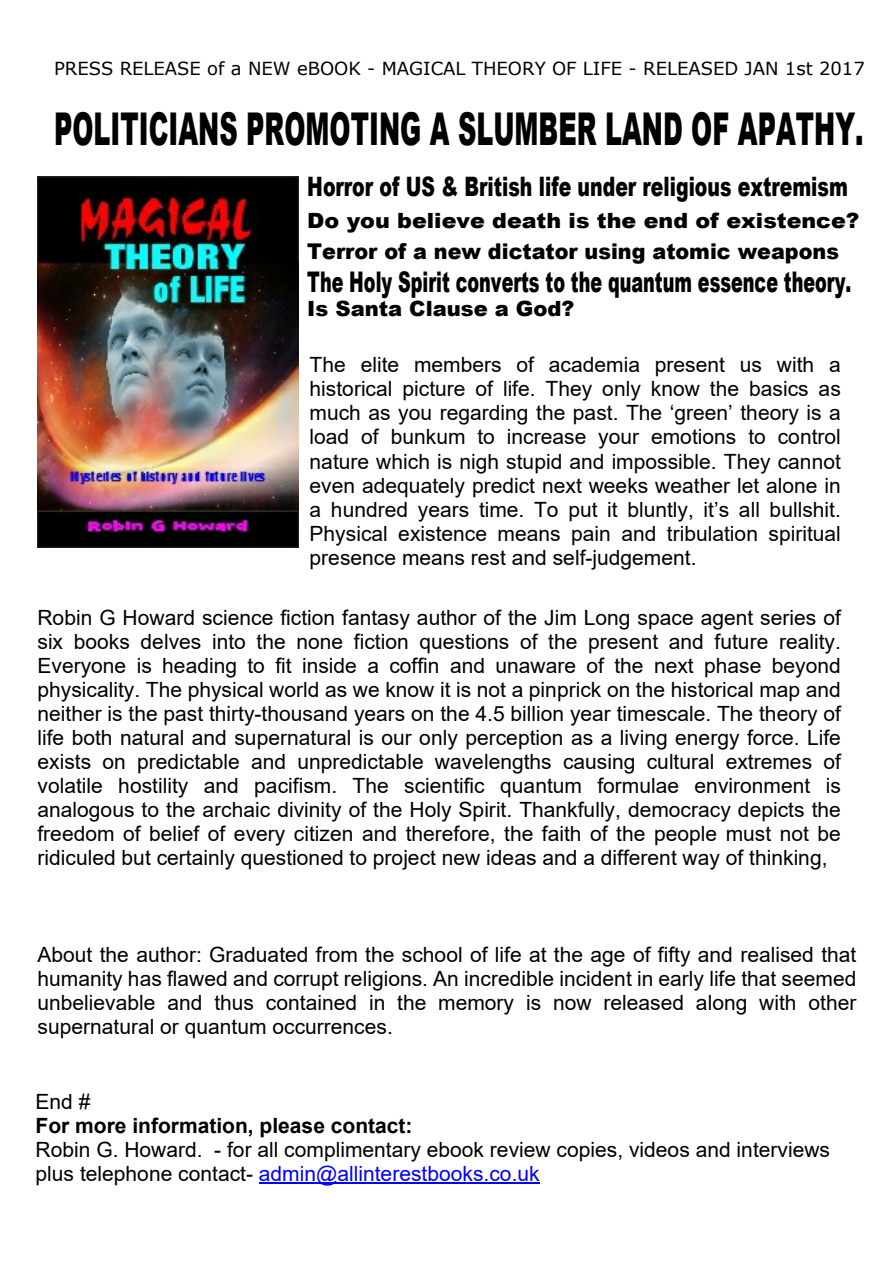
<style>
.page{position:relative;width:893px;height:1263px;background:#fff}
.page>*{position:absolute;margin:0;border:0;box-sizing:border-box;transform-origin:0 0}
.t1{font:900 45.15px "Arial";color:#000;scale:.56 1}
.t2{font:900 28.5px "Arial";color:#000;scale:.62 1}
.t3{font:900 26.85px "Arial";color:#000;scale:.7 1}
.t4{font:900 21.75px "Arial";color:#000;scale:.96 1}
.t5{font:21px/24.2px "Arial";color:#000;text-align:justify}
.t6{font:900 21px "Arial";color:#000;scale:1.06 1}
.t7{font:700 21px "Arial";color:#000}
.t8{font:900 21px "Arial";color:#000}
.t9{font:18px "Verdana";color:#000}
.s1{color:#00f}
</style>
<div class="page">
<img style="left:37px;top:176px;width:262px;height:371px">
<hr style="left:259px;top:1182px;width:281px;height:2px;background:#00f">
<p class="t9" style="left:54px;top:61px;width:812px">PRESS RELEASE of a NEW eBOOK - MAGICAL THEORY OF LIFE - RELEASED JAN 1st 2017</p>
<h1 class="t1" style="left:54px;top:112px;width:1447px">POLITICIANS PROMOTING A SLUMBER LAND OF APATHY.</h1>
<p class="t3" style="left:307px;top:177px;width:774px">Horror of US &amp; British life under religious extremism</p>
<p class="t6" style="left:307px;top:212px;width:522px">Do you believe death is the end of existence?</p>
<p class="t4" style="left:307px;top:244px;width:555px">Terror of a new dictator using atomic weapons</p>
<h2 class="t2" style="left:307px;top:272px;width:879px">The Holy Spirit converts to the quantum essence theory.</h2>
<p class="t8" style="left:307px;top:301px;width:269px">Is Santa Clause a God?</p>
<p class="t5" style="left:310px;top:355px;width:533px">The elite members of academia present us with a historical picture of life. They only know the basics as much as you regarding the past. The ‘green’ theory is a load of bunkum to increase your emotions to control nature which is nigh stupid and impossible. They cannot even adequately predict next weeks weather let alone in a hundred years time. To put it bluntly, it’s all bullshit.<br>Physical existence means pain and tribulation spiritual presence means rest and self-judgement.</p>
<p class="t5" style="left:37px;top:607px;width:805px">Robin G Howard science fiction fantasy author of the Jim Long space agent series of six books delves into the none fiction questions of the present and future reality.<br>Everyone is heading to fit inside a coffin and unaware of the next phase beyond physicality. The physical world as we know it is not a pinprick on the historical map and neither is the past thirty-thousand years on the 4.5 billion year timescale. The theory of life both natural and supernatural is our only perception as a living energy force. Life exists on predictable and unpredictable wavelengths causing cultural extremes of volatile hostility and pacifism. The scientific quantum formulae environment is analogous to the archaic divinity of the Holy Spirit. Thankfully, democracy depicts the freedom of belief of every citizen and therefore, the faith of the people must not be ridiculed but certainly questioned to project new ideas and a different way of thinking,</p>
<p class="t5" style="left:37px;top:945px;width:820px">About the author: Graduated from the school of life at the age of fifty and realised that humanity has flawed and corrupt religions. An incredible incident in early life that seemed unbelievable and thus contained in the memory is now released along with other supernatural or quantum occurrences.</p>
<p class="t5" style="left:36px;top:1091px;width:56px">End #</p>
<p class="t7" style="left:36px;top:1117px;width:378px">For more information, please contact:</p>
<p class="t5" style="left:36px;top:1139px;width:796px">Robin G. Howard. - for all complimentary ebook review copies, videos and interviews plus telephone contact- <span class="s1">admin@allinterestbooks.co.uk</span></p>
</div>
